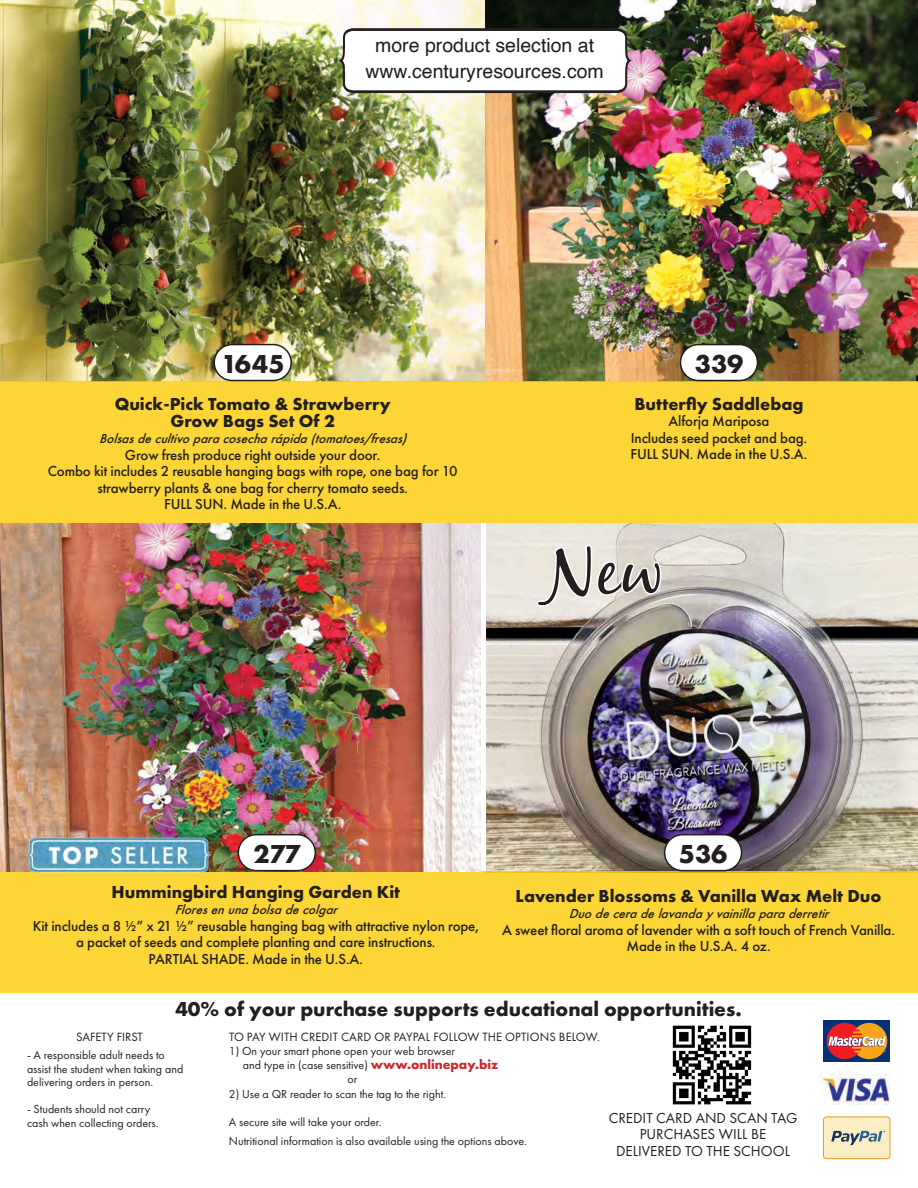
<style>
.page{position:relative;width:918px;height:1188px;background:#fff}
.page>*{position:absolute;margin:0;border:0;box-sizing:border-box;transform-origin:0 0}
.t1{font:700 27px "Futura PT";color:#231f20}
.t2{font:700 21px "Futura PT";color:#231f20}
.t3{font:19.5px "Helvetica";color:#231f20}
.t4{font:700 18px "Futura PT";color:#231f20}
.t5{font:500 15px/16.5px "Futura PT";letter-spacing:-.01em;color:#231f20;text-align:center}
.t6{font:15px/16.5px "Futura PT";color:#231f20;text-align:center}
.t7{font:12.45px "Futura PT";letter-spacing:.01em;color:#231f20}
.t8{font:12px/13.5px "Futura PT";color:#231f20}
.t9{font:italic 500 12px "Futura";color:#231f20}
.s1{font-family:"Futura";font-weight:700;color:#d1232a}
</style>
<div class="page">
<img style="left:0;top:0;width:918px;height:381px">
<img style="left:486px;top:523px;width:432px;height:348px">
<div style="left:0;top:381px;width:918px;height:142px;background:#fcd636"></div>
<div style="left:0;top:871px;width:918px;height:122px;background:#fcd636"></div>
<div style="left:665px;top:835px;width:77px;height:36px;background:#fff;border-radius:18px"></div>
<div style="left:664px;top:834px;width:78px;height:37px;border:2px solid #231f20;border-radius:18px"></div>
<div style="left:214px;top:345px;width:77px;height:36px;background:#fff;border-radius:18px"></div>
<div style="left:213px;top:344px;width:79px;height:37px;border:2px solid #231f20;border-radius:18px"></div>
<div style="left:681px;top:345px;width:76px;height:36px;background:#fff;border-radius:18px"></div>
<div style="left:680px;top:344px;width:78px;height:37px;border:2px solid #231f20;border-radius:18px"></div>
<svg style="left:536px;top:528px;width:126px;height:89px;background:#cac5bf"></svg>
<img style="left:0;top:523px;width:481px;height:348px">
<div style="left:238px;top:835px;width:77px;height:36px;background:#fff;border-radius:18px"></div>
<div style="left:238px;top:834px;width:78px;height:37px;border:2px solid #231f20;border-radius:18px"></div>
<img style="left:21px;top:835px;width:196px;height:38px">
<img style="left:821px;top:1075px;width:69px;height:29px">
<div style="left:824px;top:1020px;width:66px;height:42px;background:#053276"></div>
<div style="left:827px;top:1023px;width:36px;height:36px;background:#ee1d23;border-radius:50%"></div>
<svg style="left:828px;top:1023px;width:59px;height:36px"></svg>
<div style="left:823px;top:1117px;width:67px;height:42px;background:#fbedc4;border-radius:3px"></div>
<div style="left:823px;top:1117px;width:67px;height:42px;border:1px solid #f19a1e;border-radius:3px"></div>
<svg style="left:831px;top:1131px;width:54px;height:14px"></svg>
<svg style="left:338px;top:28px;width:294px;height:65px"></svg>
<img style="left:672px;top:1025px;width:80px;height:80px">
<p class="t3" style="left:375px;top:30px;width:220px">more product selection at</p>
<p class="t3" style="left:365px;top:56px;width:240px">www.centuryresources.com</p>
<p class="t1" style="left:221px;top:346px;width:65px">1645</p>
<p class="t1" style="left:695px;top:346px;width:50px">339</p>
<p class="t4" style="left:634px;top:392px;width:171px">Butterfly Saddlebag</p>
<p class="t5" style="left:669px;top:413px;width:102px">Alforja Mariposa</p>
<p class="t5" style="left:631px;top:429px;width:178px">Includes seed packet and bag.</p>
<p class="t5" style="left:630px;top:446px;width:179px">FULL SUN. Made in the U.S.A.</p>
<p class="t4" style="left:115px;top:392px;width:278px">Quick-Pick Tomato &amp; Strawberry</p>
<p class="t4" style="left:171px;top:409px;width:166px">Grow Bags Set Of 2</p>
<p class="t9" style="left:99px;top:430px;width:314px">Bolsasdecultivoparacosecharápida(tomatoes/fresas)</p>
<p class="t5" style="left:125px;top:446px;width:257px">Grow fresh produce right outside your door.</p>
<p class="t5" style="left:48px;top:463px;width:411px">Combo kit includes 2 reusable hanging bags with rope, one bag for 10 strawberry plants &amp; one bag for cherry tomato seeds.<br>FULL SUN. Made in the U.S.A.</p>
<p class="t1" style="left:253px;top:836px;width:48px">277</p>
<p class="t4" style="left:112px;top:880px;width:290px">Hummingbird Hanging Garden Kit</p>
<p class="t9" style="left:175px;top:902px;width:169px">Floresenunabolsadecolgar</p>
<p class="t5" style="left:33px;top:918px;width:448px">Kit includes a 8 ½” x 21 ½” reusable hanging bag with attractive nylon rope,</p>
<p class="t5" style="left:76px;top:934px;width:361px">a packet of seeds and complete planting and care instructions.</p>
<p class="t5" style="left:149px;top:951px;width:216px">PARTIAL SHADE. Made in the U.S.A.</p>
<p class="t2" style="left:175px;top:995px;width:568px">40% of your purchase supports educational opportunities.</p>
<p class="t7" style="left:229px;top:1029px;width:372px">TO PAY WITH CREDIT CARD OR PAYPAL FOLLOW THE OPTIONS BELOW.</p>
<p class="t8" style="left:229px;top:1044px;width:228px">1) On your smart phone open your web browser</p>
<p class="t8" style="left:243px;top:1058px;width:257px">and type in (case sensitive) <span class="s1">www.onlinepay.biz</span></p>
<p class="t8" style="left:347px;top:1073px;width:11px">or</p>
<p class="t8" style="left:229px;top:1087px;width:219px">2) Use a QR reader to scan the tag to the right.</p>
<p class="t8" style="left:229px;top:1115px;width:154px">A secure site will take your order.</p>
<p class="t8" style="left:229px;top:1134px;width:300px">Nutritional information is also available using the options above.</p>
<p class="t1" style="left:679px;top:836px;width:50px">536</p>
<p class="t4" style="left:516px;top:884px;width:367px">Lavender Blossoms &amp; Vanilla Wax Melt Duo</p>
<p class="t9" style="left:569px;top:906px;width:266px">Duodeceradelavandayvainillaparaderretir</p>
<p class="t5" style="left:502px;top:922px;width:394px">A sweet floral aroma of lavender with a soft touch of French Vanilla.</p>
<p class="t5" style="left:627px;top:938px;width:146px">Made in the U.S.A. 4 oz.</p>
<p class="t7" style="left:76px;top:1029px;width:68px">SAFETY FIRST</p>
<p class="t8" style="left:27px;top:1049px;width:158px">- A responsible adult needs to assist the student when taking and delivering orders in person.</p>
<p class="t8" style="left:27px;top:1103px;width:125px">- Students should not carry</p>
<p class="t8" style="left:27px;top:1116px;width:133px">cash when collecting orders.</p>
<p class="t6" style="left:609px;top:1109px;width:190px">CREDIT CARD AND SCAN TAG<br>PURCHASES WILL BE</p>
<p class="t6" style="left:616px;top:1142px;width:175px">DELIVERED TO THE SCHOOL</p>
</div>
